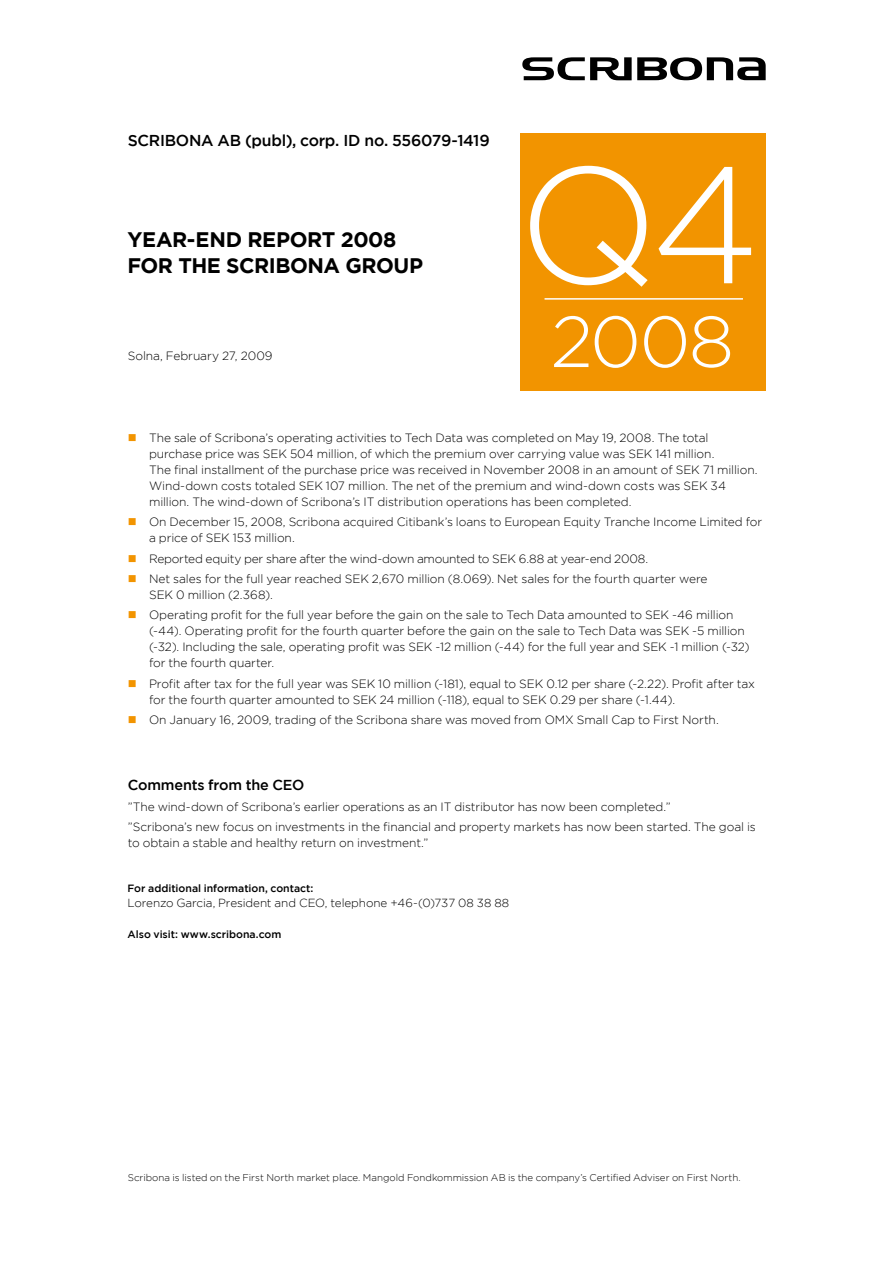
<style>
.page{position:relative;width:893px;height:1263px;background:#fff}
.page>*{position:absolute;margin:0;border:0;box-sizing:border-box;transform-origin:0 0}
.t1{font:300 165px "Gotham";color:#fff}
.t2{font:300 72px "Gotham";color:#fff}
.t3{font:700 21px/25.2px "Gotham";letter-spacing:-.02em;color:#000}
.t4{font:500 15.75px "Gotham";letter-spacing:-.02em;color:#000}
.t5{font:500 14.4px "Gotham";letter-spacing:-.01em;color:#000}
.t6{font:300 12px/16px "Gotham";letter-spacing:-.01em;color:#000}
.t7{font:300 11.7px "Gotham";letter-spacing:-.005em;color:#000}
.t8{font:500 10.5px "Gotham";color:#000}
.t9{font:300 9.75px "Gotham";color:#000}
.s1{color:#f29400}
</style>
<div class="page">
<svg style="left:522px;top:57px;width:244px;height:23px"></svg>
<div style="left:520px;top:133px;width:246px;height:258px;background:#f29400"></div>
<hr style="left:544px;top:298px;width:199px;height:2px;background:#fff">
<h3 class="t4" style="left:128px;top:131px;width:363px">SCRIBONA AB (publ), corp. ID no. 556079-1419</h3>
<h3 class="t3" style="left:128px;top:227px;width:297px">YEAR-END REPORT 2008<br>FOR THE SCRIBONA GROUP</h3>
<p class="t6" style="left:128px;top:347px;width:146px">Solna, February 27, 2009</p>
<h1 class="t1" style="left:518px;top:135px;width:244px">Q4</h1>
<h2 class="t2" style="left:551px;top:302px;width:185px">2008</h2>
<p class="t6" style="left:149px;top:429px;width:610px;text-indent:-21px"><span class="s1">■</span> The sale of Scribona’s operating activities to Tech Data was completed on May 19, 2008. The total purchase price was SEK 504 million, of which the premium over carrying value was SEK 141 million.<br>The final installment of the purchase price was received in November 2008 in an amount of SEK 71 million.<br>Wind-down costs totaled SEK 107 million. The net of the premium and wind-down costs was SEK 34 million. The wind-down of Scribona’s IT distribution operations has been completed.</p>
<p class="t6" style="left:149px;top:514px;width:615px;text-indent:-21px"><span class="s1">■</span> On December 15, 2008, Scribona acquired Citibank’s loans to European Equity Tranche Income Limited for a price of SEK 153 million.</p>
<p class="t6" style="left:128px;top:550px;width:522px"><span class="s1">■</span> Reported equity per share after the wind-down amounted to SEK 6.88 at year-end 2008.</p>
<p class="t6" style="left:149px;top:570px;width:560px;text-indent:-21px"><span class="s1">■</span> Net sales for the full year reached SEK 2,670 million (8.069). Net sales for the fourth quarter were<br>SEK 0 million (2.368).</p>
<p class="t6" style="left:149px;top:607px;width:602px;text-indent:-21px"><span class="s1">■</span> Operating profit for the full year before the gain on the sale to Tech Data amounted to SEK -46 million (-44). Operating profit for the fourth quarter before the gain on the sale to Tech Data was SEK -5 million (-32). Including the sale, operating profit was SEK -12 million (-44) for the full year and SEK -1 million (-32) for the fourth quarter.</p>
<p class="t6" style="left:149px;top:675px;width:607px;text-indent:-21px"><span class="s1">■</span> Profit after tax for the full year was SEK 10 million (-181), equal to SEK 0.12 per share (-2.22). Profit after tax for the fourth quarter amounted to SEK 24 million (-118), equal to SEK 0.29 per share (-1.44).</p>
<p class="t6" style="left:128px;top:712px;width:592px"><span class="s1">■</span> On January 16, 2009, trading of the Scribona share was moved from OMX Small Cap to First North.</p>
<p class="t5" style="left:128px;top:777px;width:178px">Comments from the CEO</p>
<p class="t6" style="left:128px;top:796px;width:629px;line-height:20.2px">”The wind-down of Scribona’s earlier operations as an IT distributor has now been completed.”<br>”Scribona’s new focus on investments in the financial and property markets has now been started. The goal is</p>
<p class="t6" style="left:128px;top:834px;width:302px">to obtain a stable and healthy return on investment.”</p>
<p class="t8" style="left:128px;top:882px;width:187px">For additional information, contact:</p>
<p class="t7" style="left:128px;top:897px;width:383px">Lorenzo Garcia, President and CEO, telephone +46-(0)737 08 38 88</p>
<p class="t8" style="left:128px;top:928px;width:155px">Also visit: www.scribona.com</p>
<p class="t9" style="left:128px;top:1172px;width:614px">Scribona is listed on the First North market place. Mangold Fondkommission AB is the company’s Certified Adviser on First North.</p>
</div>
